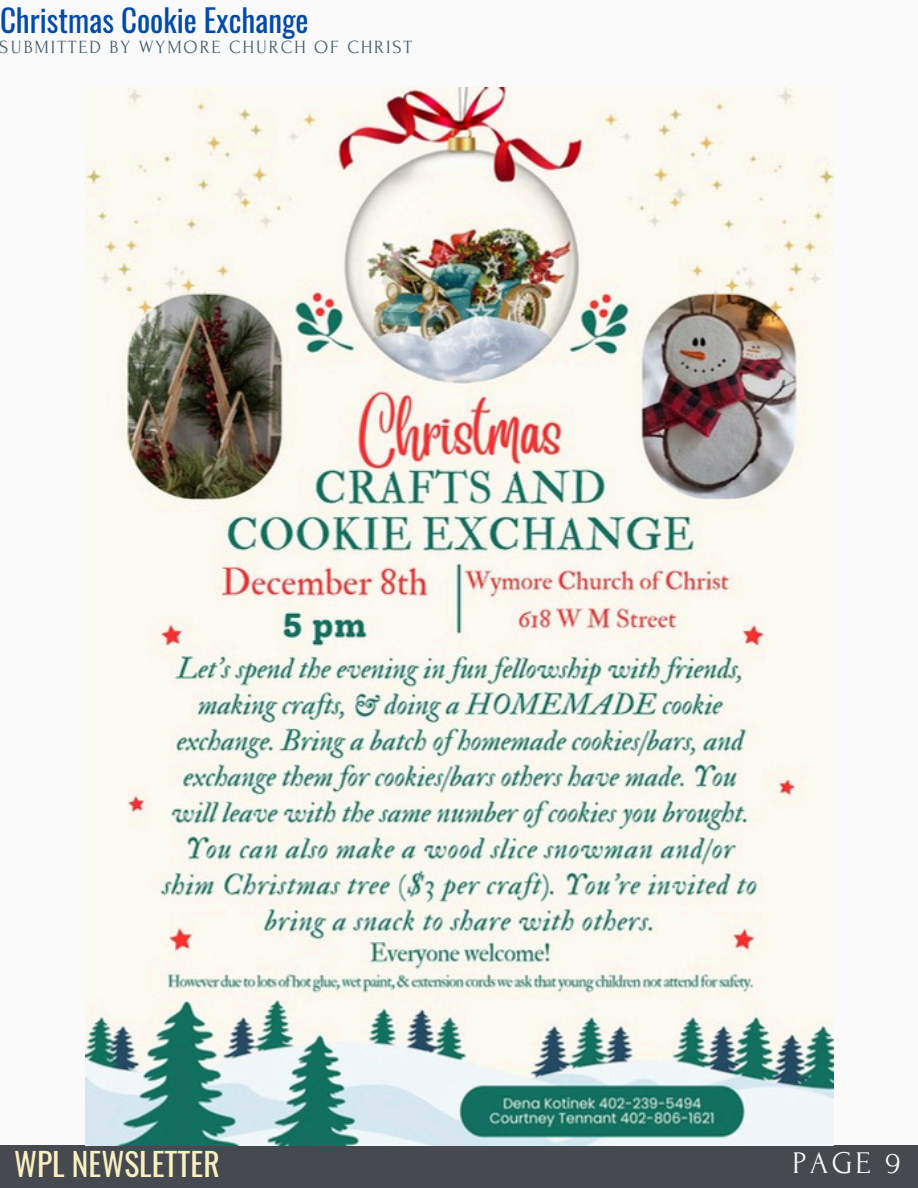
<style>
.page{position:relative;width:918px;height:1188px;background:#fafafa}
.page>*{position:absolute;margin:0;border:0;box-sizing:border-box;transform-origin:0 0}
.t1{font:31.5px "Oswald";color:#f9f0c1}
.t2{font:31.5px "Forum";color:#fafafa}
.t3{font:31.05px "Oswald";color:#004aad}
.t4{font:18.6px "Forum";letter-spacing:.1em;color:#435967}
</style>
<div class="page">
<div style="left:0;top:1145px;width:918px;height:43px;background:#464a50"></div>
<img style="left:85px;top:88px;width:748px;height:1057px">
<p class="t3" style="left:0;top:-5px;width:310px">Christmas Cookie Exchange</p>
<p class="t4" style="left:0;top:37px;width:414px">SUBMITTED BY WYMORE CHURCH OF CHRIST</p>
<h2 class="t1" style="left:14px;top:1139px;width:207px">WPL NEWSLETTER</h2>
<p class="t2" style="left:793px;top:1146px;width:110px">PAGE 9</p>
</div>
